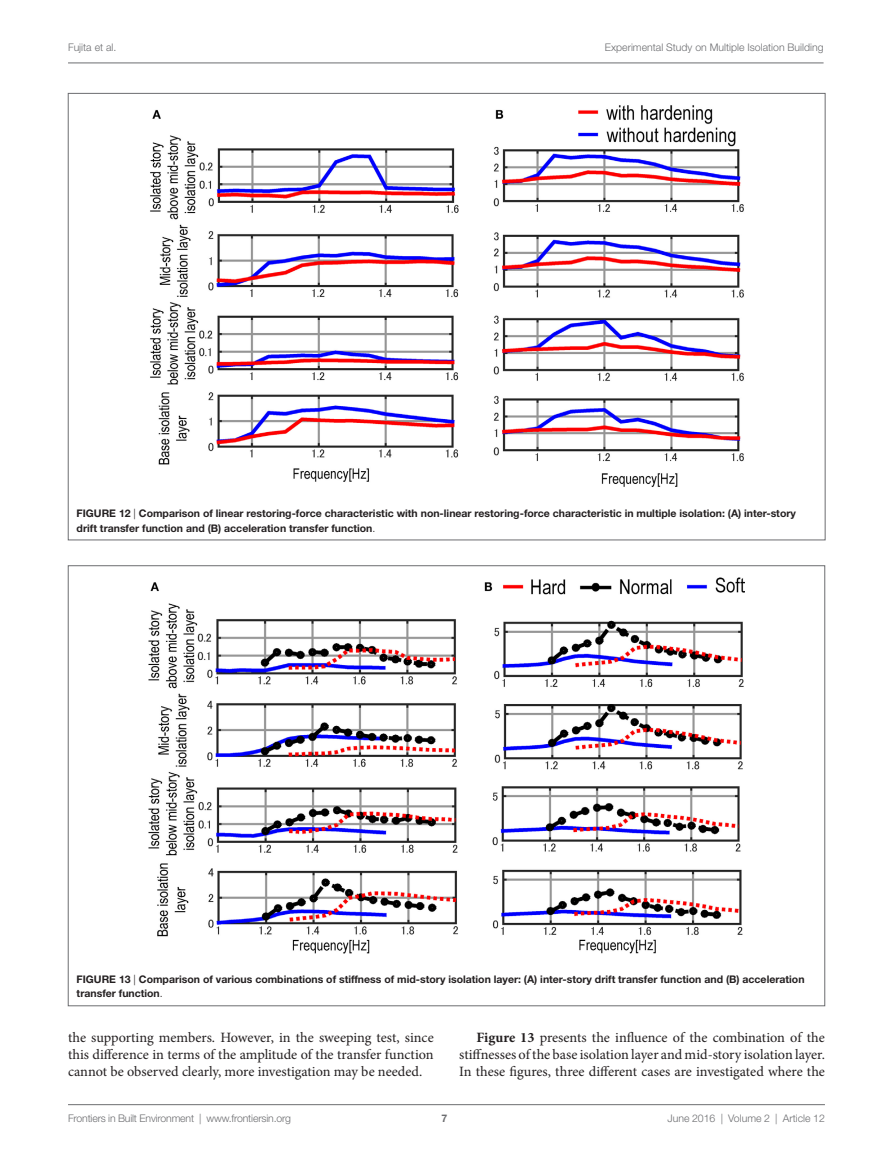
<style>
.page{position:relative;width:893px;height:1170px;background:#fff}
.page>*{position:absolute;margin:0;border:0;box-sizing:border-box;transform-origin:0 0}
.t1{font:14.25px/17.2px "Minion Pro";color:#231f20;text-align:justify}
.t2{font:700 10.5px/14.2px "Helvetica Neue LT Std";color:#231f20}
.t3{font:300 10.5px "Helvetica Neue LT Std";color:#6c6d70}
.t4{font:700 10.5px "Helvetica Neue LT Std";color:#6c6d70}
.s1{font-weight:300}
.s2{font-weight:700}
</style>
<div class="page">
<img style="left:150px;top:105px;width:594px;height:382px">
<img style="left:148px;top:577px;width:596px;height:376px">
<hr style="left:68px;top:1104px;width:757px;height:1px;background:#6c6d70">
<hr style="left:68px;top:63px;width:756px;height:1px;background:#6c6d70">
<p class="t3" style="left:68px;top:41px;width:50px">Fujita et al.</p>
<p class="t3" style="left:605px;top:41px;width:220px">Experimental Study on Multiple Isolation Building</p>
<p class="t2" style="left:77px;top:506px;width:721px">FIG URE 12 <span class="s1">|</span> Comparison of linear restoring-force characteristic with non-linear restoring-force characteristic in multiple isolation: (A) inter-story drift transfer function and (B) acceleration transfer function<span class="s1">.</span></p>
<p class="t2" style="left:77px;top:971px;width:729px">FIG URE 13 <span class="s1">|</span> Comparison of various combinations of stiffness of mid-story isolation layer: (A) inter-story drift transfer function and (B) acceleration transfer function<span class="s1">.</span></p>
<h1 class="t1" style="left:68px;top:1028px;width:367px">the supporting members. However, in the sweeping test, since this difference in terms of the amplitude of the transfer function cannot be observed clearly, more investigation may be needed.</h1>
<h1 class="t1" style="left:459px;top:1028px;width:367px;text-indent:17px"><span class="s2">Figure 13</span> presents the influence of the combination of the stiffnesses of the base isolation layer and mid-story isolation layer.<br>In these figures, three different cases are investigated where the</h1>
<p class="t3" style="left:68px;top:1111px;width:225px">Frontiers in Built Environment | www.frontiersin.org</p>
<p class="t3" style="left:667px;top:1111px;width:159px">June 2016 | Volume 2 | Article 12</p>
<p class="t4" style="left:441px;top:1111px;width:7px">7</p>
</div>
